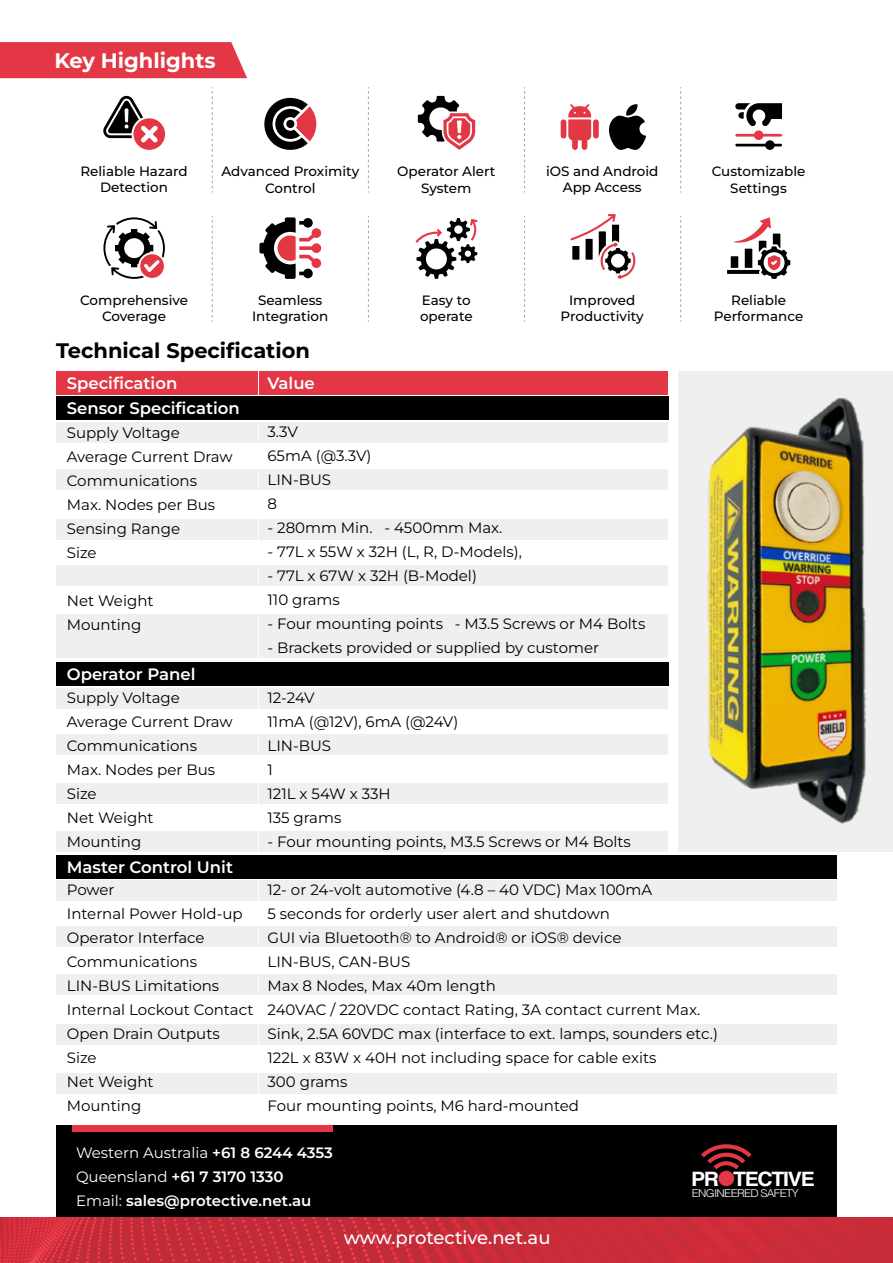
<style>
.page{position:relative;width:893px;height:1263px;background:#fff}
.page>*{position:absolute;margin:0;border:0;box-sizing:border-box;transform-origin:0 0}
.t1{font:700 21px "Montserrat";color:#000}
.t2{font:700 21px "Montserrat";color:#fff}
.t3{font:700 19.8px "Helvetica";letter-spacing:-.06em;color:#fff;scale:1.06 1}
.t4{font:500 18px "Montserrat";color:#fff}
.t5{font:600 16.5px "Montserrat";color:#fff}
.t6{font:15px/24px "Montserrat";color:#000}
.t7{font:600 15px/24px "Montserrat";color:#fff}
.t8{font:500 13.5px/16.2px "Montserrat";color:#000;text-align:center}
.t9{font:300 10.8px "Helvetica";letter-spacing:-.06em;color:#fff;scale:1.07 1}
.s1{font-weight:400}
</style>
<div class="page">
<div style="left:678px;top:371px;width:215px;height:481px;background:#efefef"></div>
<div style="left:56px;top:422px;width:202px;height:21px;background:#efefef"></div>
<div style="left:259px;top:422px;width:409px;height:21px;background:#efefef"></div>
<div style="left:56px;top:469px;width:202px;height:20px;background:#efefef"></div>
<div style="left:259px;top:469px;width:409px;height:20px;background:#efefef"></div>
<div style="left:56px;top:518px;width:202px;height:21px;background:#efefef"></div>
<div style="left:259px;top:518px;width:409px;height:21px;background:#efefef"></div>
<div style="left:56px;top:565px;width:202px;height:20px;background:#efefef"></div>
<div style="left:259px;top:565px;width:409px;height:20px;background:#efefef"></div>
<div style="left:56px;top:614px;width:202px;height:43px;background:#efefef"></div>
<div style="left:259px;top:614px;width:409px;height:43px;background:#efefef"></div>
<div style="left:56px;top:396px;width:612px;height:23px;background:#000"></div>
<div style="left:56px;top:371px;width:202px;height:24px;background:#e33746"></div>
<div style="left:259px;top:371px;width:409px;height:24px;background:#e33746"></div>
<div style="left:56px;top:688px;width:202px;height:21px;background:#efefef"></div>
<div style="left:259px;top:688px;width:409px;height:21px;background:#efefef"></div>
<div style="left:56px;top:733px;width:202px;height:21px;background:#efefef"></div>
<div style="left:259px;top:733px;width:409px;height:21px;background:#efefef"></div>
<div style="left:56px;top:783px;width:202px;height:21px;background:#efefef"></div>
<div style="left:259px;top:783px;width:409px;height:21px;background:#efefef"></div>
<div style="left:56px;top:831px;width:202px;height:21px;background:#efefef"></div>
<div style="left:259px;top:831px;width:409px;height:21px;background:#efefef"></div>
<div style="left:56px;top:663px;width:612px;height:23px;background:#000"></div>
<div style="left:0;top:42px;width:247px;height:36px;background:#e33746"></div>
<svg style="left:212px;top:87px;width:1px;height:106px"></svg>
<svg style="left:368px;top:87px;width:1px;height:106px"></svg>
<svg style="left:524px;top:87px;width:1px;height:106px"></svg>
<svg style="left:680px;top:87px;width:1px;height:106px"></svg>
<svg style="left:212px;top:216px;width:1px;height:106px"></svg>
<svg style="left:368px;top:216px;width:1px;height:106px"></svg>
<svg style="left:524px;top:216px;width:1px;height:106px"></svg>
<svg style="left:680px;top:216px;width:1px;height:106px"></svg>
<svg style="left:103px;top:96px;width:62px;height:54px"></svg>
<svg style="left:264px;top:98px;width:53px;height:52px"></svg>
<svg style="left:418px;top:96px;width:57px;height:54px"></svg>
<svg style="left:609px;top:116px;width:37px;height:34px"></svg>
<svg style="left:626px;top:104px;width:11px;height:12px"></svg>
<div style="left:561px;top:119px;width:5px;height:19px;background:#e33746;border-radius:3px"></div>
<div style="left:593px;top:119px;width:6px;height:19px;background:#e33746;border-radius:3px"></div>
<svg style="left:568px;top:104px;width:23px;height:46px"></svg>
<svg style="left:735px;top:103px;width:47px;height:47px"></svg>
<svg style="left:103px;top:217px;width:62px;height:62px"></svg>
<svg style="left:259px;top:217px;width:62px;height:62px"></svg>
<svg style="left:415px;top:218px;width:62px;height:61px"></svg>
<svg style="left:570px;top:214px;width:66px;height:65px"></svg>
<svg style="left:727px;top:217px;width:63px;height:62px"></svg>
<div style="left:56px;top:855px;width:781px;height:23px;background:#000"></div>
<div style="left:56px;top:880px;width:202px;height:21px;background:#efefef"></div>
<div style="left:259px;top:880px;width:578px;height:21px;background:#efefef"></div>
<div style="left:56px;top:926px;width:202px;height:21px;background:#efefef"></div>
<div style="left:259px;top:926px;width:578px;height:21px;background:#efefef"></div>
<div style="left:56px;top:974px;width:202px;height:21px;background:#efefef"></div>
<div style="left:259px;top:974px;width:578px;height:21px;background:#efefef"></div>
<div style="left:56px;top:1024px;width:202px;height:21px;background:#efefef"></div>
<div style="left:259px;top:1024px;width:578px;height:21px;background:#efefef"></div>
<div style="left:56px;top:1073px;width:202px;height:20px;background:#efefef"></div>
<div style="left:259px;top:1073px;width:578px;height:20px;background:#efefef"></div>
<img style="left:707px;top:398px;width:159px;height:426px">
<div style="left:56px;top:1125px;width:781px;height:99px;background:#000"></div>
<div style="left:718px;top:1171px;width:16px;height:15px;background:#e33746;border-radius:50%"></div>
<svg style="left:701px;top:1144px;width:51px;height:25px"></svg>
<img style="left:0;top:1218px;width:893px;height:45px">
<div style="left:72px;top:1125px;width:261px;height:7px;background:#e33746"></div>
<h1 class="t2" style="left:54px;top:46px;width:163px">Key Highlights</h1>
<p class="t8" style="left:80px;top:163px;width:109px">Reliable Hazard<br>Detection</p>
<p class="t8" style="left:221px;top:163px;width:139px">Advanced Proximity<br>Control</p>
<p class="t8" style="left:397px;top:163px;width:100px">Operator Alert<br>System</p>
<p class="t8" style="left:546px;top:162px;width:114px">iOS and Android<br>App Access</p>
<p class="t8" style="left:712px;top:163px;width:95px">Customizable<br>Settings</p>
<p class="t8" style="left:80px;top:292px;width:109px">Comprehensive<br>Coverage</p>
<p class="t8" style="left:252px;top:292px;width:78px">Seamless<br>Integration</p>
<p class="t8" style="left:420px;top:292px;width:54px;text-align:left">Easy to operate</p>
<p class="t8" style="left:561px;top:291px;width:85px">Improved<br>Productivity</p>
<p class="t8" style="left:714px;top:292px;width:91px">Reliable<br>Performance</p>
<h1 class="t1" style="left:56px;top:337px;width:255px">Technical Specification</h1>
<p class="t5" style="left:67px;top:372px;width:112px">Specification</p>
<p class="t5" style="left:267px;top:372px;width:49px">Value</p>
<p class="t6" style="left:267px;top:419px;width:106px">3.3V<br>65mA (@3.3V)<br>LIN-BUS<br>8</p>
<p class="t6" style="left:267px;top:515px;width:236px">- 280mm Min. - 4500mm Max.</p>
<p class="t6" style="left:267px;top:539px;width:256px">- 77L x 55W x 32H (L, R, D-Models),</p>
<p class="t6" style="left:267px;top:563px;width:211px">- 77L x 67W x 32H (B-Model)<br>110 grams</p>
<p class="t6" style="left:267px;top:611px;width:379px">- Four mounting points - M3.5 Screws or M4 Bolts</p>
<p class="t6" style="left:267px;top:635px;width:333px">- Brackets provided or supplied by customer</p>
<p class="t6" style="left:67px;top:685px;width:167px">Supply Voltage<br>Average Current Draw<br>Communications<br>Max. Nodes per Bus<br>Size<br>Net Weight<br>Mounting</p>
<p class="t5" style="left:67px;top:397px;width:175px">Sensor Specification</p>
<p class="t6" style="left:67px;top:420px;width:167px">Supply Voltage<br>Average Current Draw<br>Communications<br>Max. Nodes per Bus<br>Sensing Range<br>Size</p>
<p class="t6" style="left:67px;top:588px;width:88px">Net Weight<br>Mounting</p>
<p class="t5" style="left:67px;top:664px;width:130px">Operator Panel</p>
<p class="t6" style="left:267px;top:685px;width:192px">12-24V<br>11mA (@12V), 6mA (@24V)<br>LIN-BUS<br>1<br>121L x 54W x 33H<br>135 grams</p>
<p class="t6" style="left:267px;top:829px;width:365px">- Four mounting points, M3.5 Screws or M4 Bolts</p>
<p class="t5" style="left:67px;top:856px;width:168px">Master Control Unit</p>
<p class="t6" style="left:67px;top:877px;width:188px">Power<br>Internal Power Hold-up<br>Operator Interface<br>Communications<br>LIN-BUS Limitations<br>Internal Lockout Contact<br>Open Drain Outputs<br>Size<br>Net Weight<br>Mounting</p>
<p class="t6" style="left:267px;top:877px;width:452px">12- or 24-volt automotive (4.8 – 40 VDC) Max 100mA<br>5 seconds for orderly user alert and shutdown<br>GUI via Bluetooth® to Android® or iOS® device<br>LIN-BUS, CAN-BUS<br>Max 8 Nodes, Max 40m length<br>240VAC / 220VDC contact Rating, 3A contact current Max.<br>Sink, 2.5A 60VDC max (interface to ext. lamps, sounders etc.)<br>122L x 83W x 40H not including space for cable exits<br>300 grams<br>Four mounting points, M6 hard-mounted</p>
<p class="t7" style="left:76px;top:1140px;width:258px"><span class="s1">Western Australia</span> +61 8 6244 4353<br><span class="s1">Queensland</span> +61 7 3170 1330<br><span class="s1">Email:</span> sales@protective.net.au</p>
<p class="t4" style="left:344px;top:1226px;width:208px">www.protective.net.au</p>
<h2 class="t3" style="left:691px;top:1167px;width:118px">PR TECTIVE</h2>
<p class="t9" style="left:692px;top:1184px;width:102px">ENGINEERED SAFETY</p>
</div>
